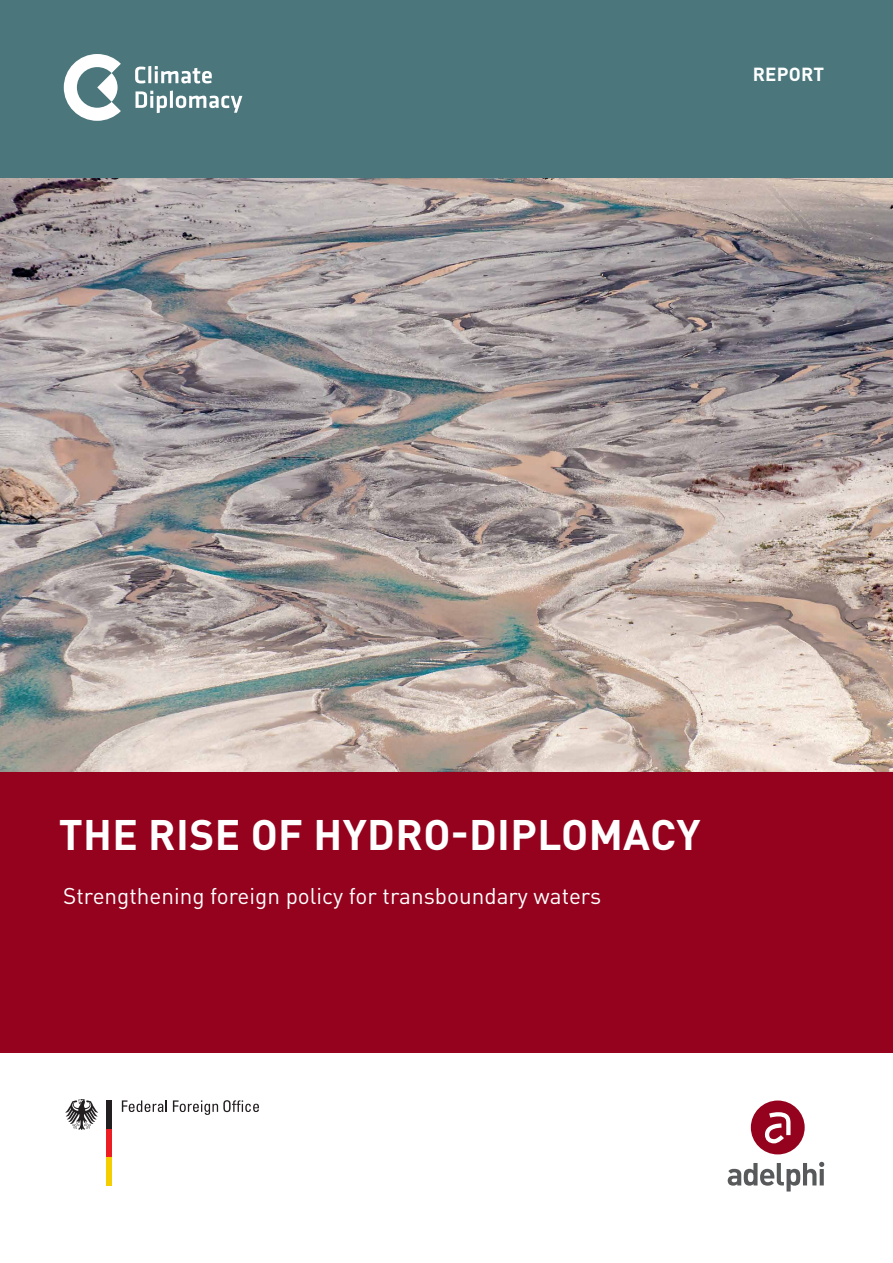
<style>
.page{position:relative;width:893px;height:1263px;background:#fff}
.page>*{position:absolute;margin:0;border:0;box-sizing:border-box;transform-origin:0 0}
.t1{font:700 42.15px "DIN Pro";letter-spacing:.01em;color:#fff}
.t2{font:22.5px "DIN Pro";color:#fff}
.t3{font:700 18.75px "DIN Pro";letter-spacing:.01em;color:#fff}
</style>
<div class="page">
<div style="left:0;top:0;width:893px;height:179px;background:#4a767c"></div>
<div style="left:107px;top:1129px;width:5px;height:28px;background:#ed1d24"></div>
<div style="left:107px;top:1157px;width:5px;height:28px;background:#f5ce00"></div>
<div style="left:107px;top:1100px;width:5px;height:29px;background:#231f20"></div>
<svg style="left:65px;top:1099px;width:33px;height:31px"></svg>
<svg style="left:122px;top:1100px;width:45px;height:12px"></svg>
<svg style="left:173px;top:1100px;width:86px;height:15px"></svg>
<div style="left:751px;top:1100px;width:54px;height:54px;background:#94021d;border-radius:50%"></div>
<svg style="left:765px;top:1112px;width:25px;height:31px"></svg>
<svg style="left:728px;top:1162px;width:96px;height:29px"></svg>
<svg style="left:136px;top:91px;width:106px;height:22px"></svg>
<svg style="left:135px;top:66px;width:77px;height:17px"></svg>
<svg style="left:64px;top:54px;width:57px;height:67px"></svg>
<img style="left:0;top:179px;width:893px;height:593px">
<div style="left:0;top:772px;width:893px;height:280px;background:#94021d"></div>
<p class="t3" style="left:753px;top:62px;width:73px">REPORT</p>
<h1 class="t1" style="left:59px;top:806px;width:643px">THE RISE OF HYDRO-DIPLOMACY</h1>
<p class="t2" style="left:63px;top:881px;width:540px">Strengthening foreign policy for transboundary waters</p>
</div>
